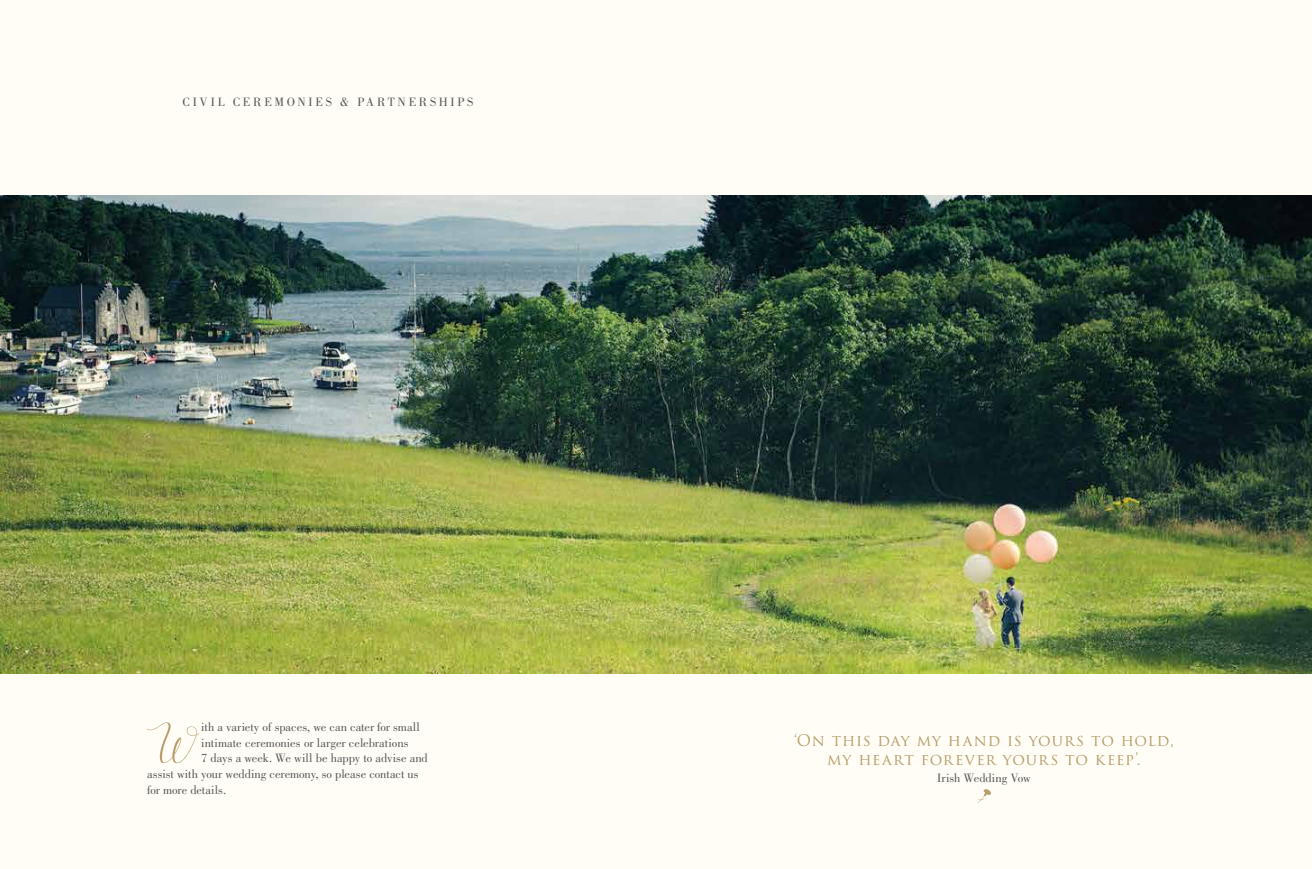
<style>
.page{position:relative;width:1312px;height:869px;background:#fff}
.page>*{position:absolute;margin:0;border:0;box-sizing:border-box;transform-origin:0 0}
.t1{font:62.5px "Chateauxdes Olives";color:#b89e6b}
.t2{font:15.62px/19.4px "Trajan Pro 3";letter-spacing:.05em;color:#b89e6b;text-align:center}
.t3{font:12.5px "Bodoni LT";color:#575756}
.t4{font:12.5px "Bodoni LT";letter-spacing:.22em;color:#575756}
</style>
<div class="page">
<div style="left:0;top:0;width:656px;height:868px;background:#fffdf6"></div>
<div style="left:656px;top:0;width:655px;height:868px;background:#fffdf6"></div>
<img style="left:0;top:195px;width:1311px;height:478px">
<svg style="left:978px;top:789px;width:13px;height:13px"></svg>
<p class="t4" style="left:182px;top:95px;width:292px">CIVIL CEREMONIES &amp; PARTNERSHIPS</p>
<h1 class="t1" style="left:147px;top:699px;width:47px">W</h1>
<p class="t2" style="left:794px;top:731px;width:381px">‘ON THIS DAY MY HAND IS YOURS TO HOLD,<br>MY HEART FOREVER YOURS TO KEEP’.</p>
<p class="t3" style="left:937px;top:770px;width:95px">Irish Wedding Vow</p>
<p class="t3" style="left:201px;top:719px;width:220px">ith a variety of spaces, we can cater for small</p>
<p class="t3" style="left:201px;top:735px;width:209px">intimate ceremonies or larger celebrations</p>
<p class="t3" style="left:201px;top:750px;width:228px">7 days a week. We will be happy to advise and</p>
<p class="t3" style="left:147px;top:766px;width:273px">assist with your wedding ceremony, so please contact us</p>
<p class="t3" style="left:147px;top:782px;width:80px">for more details.</p>
</div>
